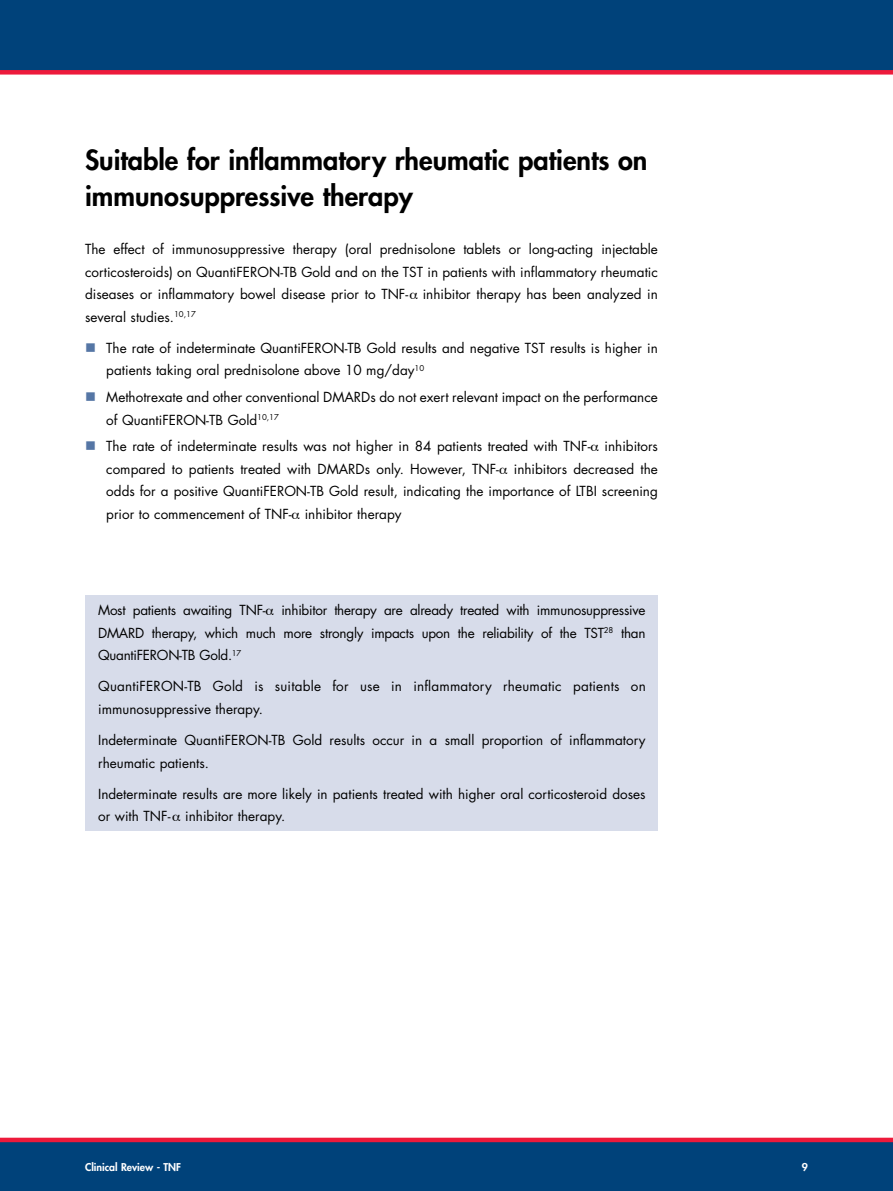
<style>
.page{position:relative;width:893px;height:1191px;background:#fff}
.page>*{position:absolute;margin:0;border:0;box-sizing:border-box;transform-origin:0 0}
.t1{font:800 27px/36px "Futura";color:#000}
.t2{font:13.5px/22.5px "Futura";color:#000}
.t3{font:800 10.5px "Futura";color:#fff}
</style>
<div class="page">
<div style="left:0;top:0;width:893px;height:72px;background:#00427a"></div>
<div style="left:0;top:1140px;width:893px;height:51px;background:#00427a"></div>
<div style="left:0;top:70px;width:893px;height:5px;background:#ed1a3b"></div>
<div style="left:0;top:1137px;width:893px;height:5px;background:#ed1a3b"></div>
<div style="left:85px;top:595px;width:573px;height:235px;background:#d7dcea"></div>
<h1 class="t1" style="left:85px;top:142px;width:564px">Suitable for inflammatory rheumatic patients on immunosuppressive therapy</h1>
<p class="t2" style="left:85px;top:238px;width:574px;text-align:justify">The effect of immunosuppressive therapy (oral prednisolone tablets or long-acting injectable corticosteroids) on QuantiFERON-TB Gold and on the TST in patients with inflammatory rheumatic diseases or inflammatory bowel disease prior to TNF- inhibitor therapy has been analyzed in several studies.<sup>10,17</sup></p>
<p class="t2" style="left:106px;top:337px;width:553px">The rate of indeterminate QuantiFERON-TB Gold results and negative TST results is higher in patients taking oral prednisolone above 10 mg/day<sup>10</sup></p>
<p class="t2" style="left:106px;top:386px;width:553px">Methotrexate and other conventional DMARDs do not exert relevant impact on the performance of QuantiFERON-TB Gold<sup>10,17</sup></p>
<p class="t2" style="left:106px;top:435px;width:553px;text-align:justify">The rate of indeterminate results was not higher in 84 patients treated with TNF- inhibitors compared to patients treated with DMARDs only. However, TNF- inhibitors decreased the odds for a positive QuantiFERON-TB Gold result, indicating the importance of LTBI screening prior to commencement of TNF- inhibitor therapy</p>
<p class="t2" style="left:98px;top:599px;width:549px;text-align:justify">Most patients awaiting TNF- inhibitor therapy are already treated with immunosuppressive DMARD therapy, which much more strongly impacts upon the reliability of the TST<sup>28</sup> than QuantiFERON-TB Gold.<sup>17</sup></p>
<p class="t2" style="left:98px;top:675px;width:549px">QuantiFERON-TB Gold is suitable for use in inflammatory rheumatic patients on immunosuppressive therapy.</p>
<p class="t2" style="left:98px;top:729px;width:549px">Indeterminate QuantiFERON-TB Gold results occur in a small proportion of inflammatory rheumatic patients.</p>
<p class="t2" style="left:98px;top:782px;width:549px">Indeterminate results are more likely in patients treated with higher oral corticosteroid doses or with TNF- inhibitor therapy.</p>
<p class="t3" style="left:85px;top:1160px;width:98px">Clinical Review - TNF</p>
<p class="t3" style="left:802px;top:1160px;width:8px">9</p>
</div>
